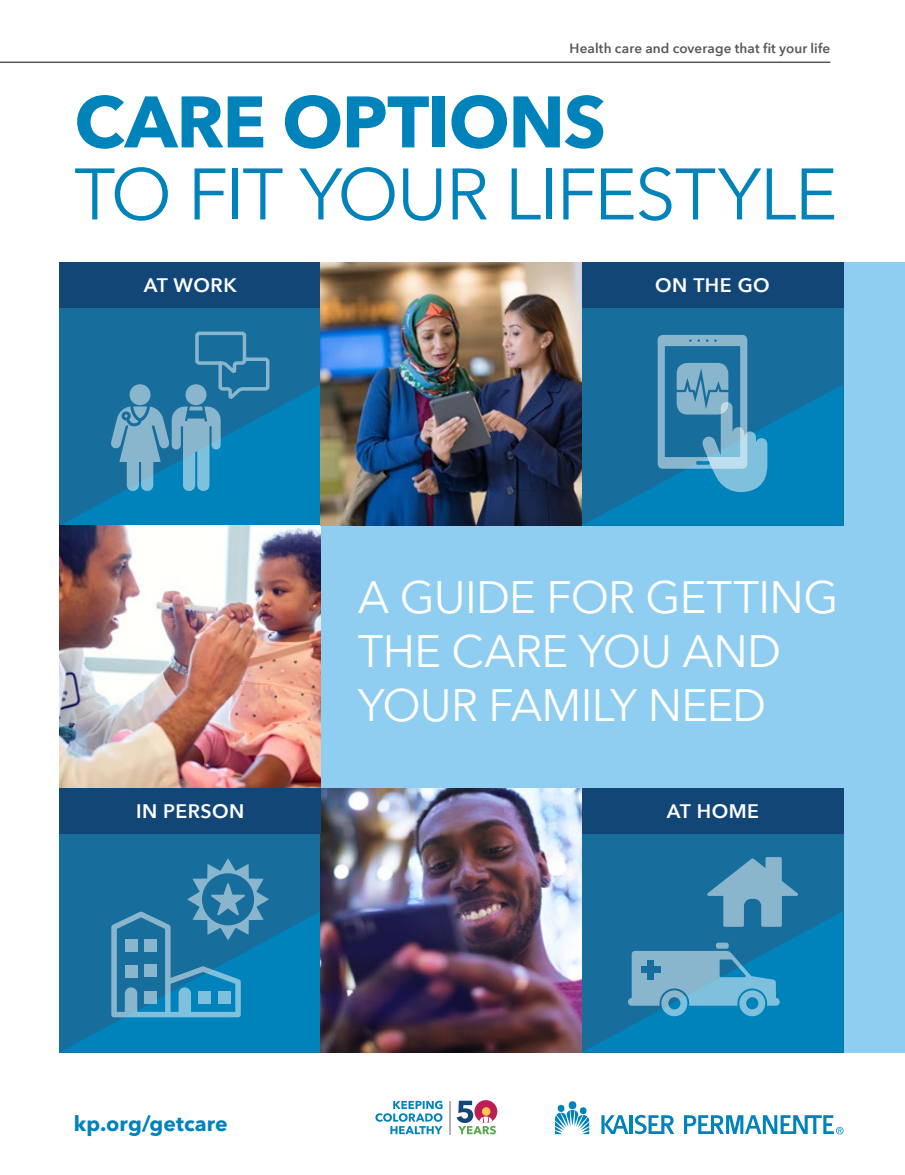
<style>
.page{position:relative;width:905px;height:1175px;background:#fff}
.page>*{position:absolute;margin:0;border:0;box-sizing:border-box;transform-origin:0 0}
.Section_subhead{font:72px/72px "Avenir Next LT Pro";letter-spacing:-.025em;color:#0082bb}
.Section_subhead-2{font:45px/54px "Avenir Next LT Pro";letter-spacing:-.015em;color:#fff}
.BW_kp_org_choosebett{font:700 21px "Avenir Next LT Pro";letter-spacing:.005em;color:#0082bb}
.t1{font:600 19.5px "Avenir Next";letter-spacing:.025em;color:#fff}
.OE_bodytext{font:600 13.5px "Avenir Next";letter-spacing:.01em;color:#57585a}
.s1{font-weight:700}
</style>
<div class="page">
<hr style="left:0;top:62px;width:830px;height:1px;background:#57585a">
<svg style="left:555px;top:1104px;width:34px;height:30px"></svg>
<div style="left:568px;top:1101px;width:8px;height:8px;background:#0082bb;border-radius:50%"></div>
<hr style="left:629px;top:1115px;width:3px;height:19px;background:#0082bb">
<svg style="left:601px;top:1115px;width:27px;height:19px"></svg>
<svg style="left:635px;top:1114px;width:39px;height:20px"></svg>
<svg style="left:684px;top:1115px;width:159px;height:19px"></svg>
<svg style="left:375px;top:1100px;width:67px;height:34px"></svg>
<hr style="left:449px;top:1101px;width:2px;height:33px;background:#b2b3b7">
<svg style="left:456px;top:1100px;width:40px;height:34px"></svg>
<div style="left:842px;top:262px;width:62px;height:790px;background:#8fcef1"></div>
<div style="left:60px;top:789px;width:261px;height:263px;background:#176e9d"></div>
<div style="left:582px;top:789px;width:261px;height:263px;background:#176e9d"></div>
<div style="left:321px;top:525px;width:572px;height:264px;background:#8fcef1"></div>
<div style="left:60px;top:262px;width:261px;height:263px;background:#176e9d"></div>
<div style="left:582px;top:262px;width:261px;height:263px;background:#176e9d"></div>
<div style="left:60px;top:262px;width:261px;height:45px;background:#114676"></div>
<img style="left:321px;top:789px;width:261px;height:263px">
<img style="left:60px;top:525px;width:261px;height:263px">
<div style="left:60px;top:789px;width:261px;height:45px;background:#114676"></div>
<svg style="left:61px;top:858px;width:260px;height:194px"></svg>
<img style="left:321px;top:262px;width:261px;height:263px">
<div style="left:582px;top:789px;width:261px;height:45px;background:#114676"></div>
<svg style="left:583px;top:857px;width:260px;height:195px"></svg>
<svg style="left:61px;top:330px;width:260px;height:195px"></svg>
<div style="left:582px;top:262px;width:261px;height:45px;background:#114676"></div>
<svg style="left:584px;top:335px;width:259px;height:190px"></svg>
<p class="OE_bodytext" style="left:569px;top:37px;width:262px">Health care and coverage that fit your life</p>
<p class="Section_subhead" style="left:74px;top:86px;width:764px"><span class="s1">CARE OPTIONS<br></span>TO FIT YOUR LIFESTYLE</p>
<p class="t1" style="left:144px;top:268px;width:95px">AT WORK</p>
<p class="t1" style="left:655px;top:268px;width:116px">ON THE GO</p>
<p class="t1" style="left:136px;top:794px;width:110px">IN PERSON</p>
<p class="Section_subhead-2" style="left:358px;top:570px;width:482px">A GUIDE FOR GETTING<br>THE CARE YOU AND<br>YOUR FAMILY NEED</p>
<p class="t1" style="left:666px;top:794px;width:94px">AT HOME</p>
<p class="BW_kp_org_choosebett" style="left:74px;top:1110px;width:155px">kp.org/getcare</p>
</div>
